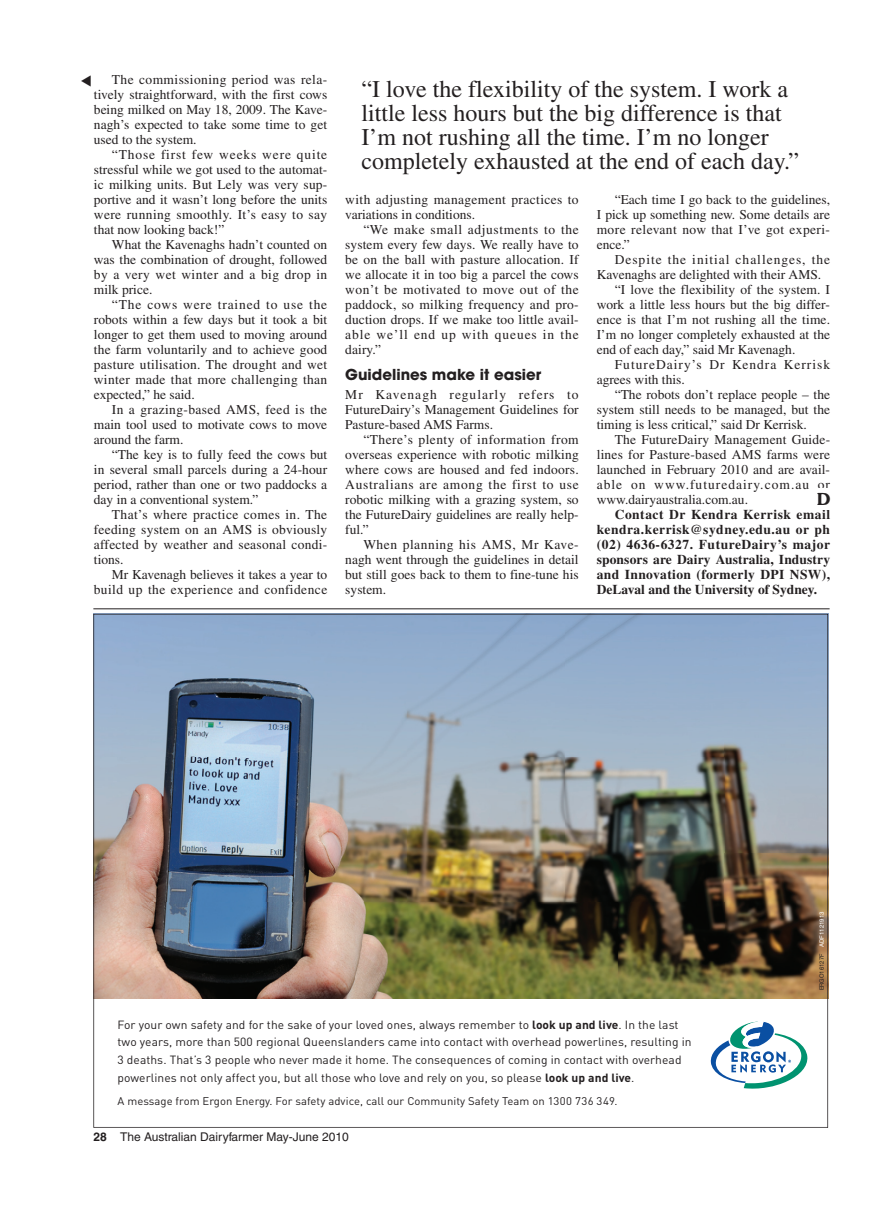
<style>
.page{position:relative;width:872px;height:1213px;background:#fff}
.page>*{position:absolute;margin:0;border:0;box-sizing:border-box;transform-origin:0 0}
.t1{font:24px/24px "Times";color:#231f20}
.t2{font:600 16.5px "Souvenir";color:#231f20}
.t3{font:700 15px "Avant Garde";color:#231f20}
.t4{font:13.5px "Times";letter-spacing:.005em;color:#231f20}
.t5{font:13.5px "Times";letter-spacing:.03em;color:#231f20}
.t6{font:700 13.5px "Times";letter-spacing:.03em;color:#231f20}
.t7{font:13.5px "Times";letter-spacing:.075em;color:#231f20}
.t8{font:13.5px "Times";letter-spacing:.025em;color:#231f20}
.t9{font:13.5px "Times";letter-spacing:.035em;color:#231f20}
.t10{font:13.5px "Times";letter-spacing:.07em;color:#231f20}
.t11{font:13.5px "Times";letter-spacing:.04em;color:#231f20}
.t12{font:13.5px "Times";letter-spacing:.06em;color:#231f20}
.t13{font:700 13.5px "Times";letter-spacing:.01em;color:#231f20}
.t14{font:13.5px "Times";letter-spacing:.05em;color:#231f20}
.t15{font:700 13.5px "Times";color:#231f20}
.t16{font:13.5px "Times";letter-spacing:.045em;color:#231f20}
.t17{font:12px "Helvetica";color:#231f20}
.t18{font:11.85px/17.7px "DIN";letter-spacing:.005em;color:#231f20}
.t19{font:11.1px "DIN";letter-spacing:.005em;color:#231f20}
.t20{font:6px "Helvetica Neue";color:#231f20}
.t21{font:6px "Helvetica";color:#fff}
.s1{font-weight:700}
</style>
<div class="page">
<img style="left:93px;top:613px;width:735px;height:514px">
<hr style="left:93px;top:608px;width:736px;height:1px;background:#231f20">
<p class="t5" style="left:112px;top:75px;width:217px">The commissioning period was rela-</p>
<p class="t4" style="left:94px;top:90px;width:235px">tively straightforward, with the first cows</p>
<p class="t4" style="left:94px;top:105px;width:235px">being milked on May 18, 2009. The Kave-</p>
<p class="t4" style="left:94px;top:120px;width:235px">nagh’s expected to take some time to get</p>
<p class="t4" style="left:94px;top:135px;width:104px">used to the system.</p>
<p class="t12" style="left:112px;top:150px;width:217px">“Those first few weeks were quite</p>
<p class="t4" style="left:94px;top:165px;width:235px">stressful while we got used to the automat-</p>
<p class="t4" style="left:94px;top:180px;width:235px">ic milking units. But Lely was very sup-</p>
<p class="t4" style="left:94px;top:195px;width:235px">portive and it wasn’t long before the units</p>
<p class="t5" style="left:94px;top:210px;width:235px">were running smoothly. It’s easy to say</p>
<p class="t4" style="left:94px;top:225px;width:132px">that now looking back!”</p>
<p class="t4" style="left:112px;top:240px;width:217px">What the Kavenaghs hadn’t counted on</p>
<p class="t4" style="left:94px;top:255px;width:235px">was the combination of drought, followed</p>
<p class="t9" style="left:94px;top:270px;width:235px">by a very wet winter and a big drop in</p>
<p class="t4" style="left:94px;top:285px;width:60px">milk price.</p>
<p class="t12" style="left:112px;top:300px;width:217px">“The cows were trained to use the</p>
<p class="t4" style="left:94px;top:315px;width:235px">robots within a few days but it took a bit</p>
<p class="t4" style="left:94px;top:330px;width:235px">longer to get them used to moving around</p>
<p class="t4" style="left:94px;top:345px;width:235px">the farm voluntarily and to achieve good</p>
<p class="t4" style="left:94px;top:360px;width:235px">pasture utilisation. The drought and wet</p>
<p class="t8" style="left:94px;top:375px;width:235px">winter made that more challenging than</p>
<p class="t4" style="left:94px;top:390px;width:102px">expected,” he said.</p>
<p class="t5" style="left:112px;top:405px;width:217px">In a grazing-based AMS, feed is the</p>
<p class="t4" style="left:94px;top:420px;width:235px">main tool used to motivate cows to move</p>
<p class="t4" style="left:94px;top:435px;width:91px">around the farm.</p>
<p class="t4" style="left:112px;top:450px;width:217px">“The key is to fully feed the cows but</p>
<p class="t4" style="left:94px;top:465px;width:235px">in several small parcels during a 24-hour</p>
<p class="t4" style="left:94px;top:480px;width:235px">period, rather than one or two paddocks a</p>
<p class="t4" style="left:94px;top:495px;width:166px">day in a conventional system.”</p>
<p class="t5" style="left:112px;top:510px;width:217px">That’s where practice comes in. The</p>
<p class="t4" style="left:94px;top:525px;width:235px">feeding system on an AMS is obviously</p>
<p class="t4" style="left:94px;top:540px;width:235px">affected by weather and seasonal condi-</p>
<p class="t4" style="left:94px;top:555px;width:31px">tions.</p>
<p class="t4" style="left:112px;top:570px;width:217px">Mr Kavenagh believes it takes a year to</p>
<p class="t5" style="left:94px;top:585px;width:235px">build up the experience and confidence</p>
<p class="t1" style="left:361px;top:79px;width:439px">“I love the flexibility of the system. I work a little less hours but the big difference is that I’m not rushing all the time. I’m no longer completely exhausted at the end of each day.”</p>
<p class="t8" style="left:345px;top:195px;width:235px">with adjusting management practices to</p>
<p class="t4" style="left:345px;top:210px;width:131px">variations in conditions.</p>
<p class="t16" style="left:363px;top:225px;width:217px">“We make small adjustments to the</p>
<p class="t4" style="left:345px;top:240px;width:235px">system every few days. We really have to</p>
<p class="t4" style="left:345px;top:255px;width:235px">be on the ball with pasture allocation. If</p>
<p class="t4" style="left:345px;top:270px;width:235px">we allocate it in too big a parcel the cows</p>
<p class="t11" style="left:345px;top:285px;width:235px">won’t be motivated to move out of the</p>
<p class="t4" style="left:345px;top:300px;width:235px">paddock, so milking frequency and pro-</p>
<p class="t4" style="left:345px;top:315px;width:235px">duction drops. If we make too little avail-</p>
<p class="t10" style="left:345px;top:330px;width:235px">able we’ll end up with queues in the</p>
<p class="t4" style="left:345px;top:345px;width:37px">dairy.”</p>
<p class="t3" style="left:345px;top:368px;width:197px">Guidelines make it easier</p>
<p class="t7" style="left:345px;top:390px;width:235px">Mr Kavenagh regularly refers to</p>
<p class="t4" style="left:345px;top:405px;width:235px">FutureDairy’s Management Guidelines for</p>
<p class="t4" style="left:345px;top:420px;width:149px">Pasture-based AMS Farms.</p>
<p class="t9" style="left:363px;top:435px;width:217px">“There’s plenty of information from</p>
<p class="t4" style="left:345px;top:450px;width:235px">overseas experience with robotic milking</p>
<p class="t4" style="left:345px;top:465px;width:235px">where cows are housed and fed indoors.</p>
<p class="t14" style="left:345px;top:480px;width:235px">Australians are among the first to use</p>
<p class="t4" style="left:345px;top:495px;width:235px">robotic milking with a grazing system, so</p>
<p class="t4" style="left:345px;top:510px;width:235px">the FutureDairy guidelines are really help-</p>
<p class="t4" style="left:345px;top:525px;width:25px">ful.”</p>
<p class="t11" style="left:363px;top:540px;width:217px">When planning his AMS, Mr Kave-</p>
<p class="t4" style="left:345px;top:555px;width:235px">nagh went through the guidelines in detail</p>
<p class="t4" style="left:345px;top:570px;width:235px">but still goes back to them to fine-tune his</p>
<p class="t4" style="left:345px;top:585px;width:42px">system.</p>
<p class="t4" style="left:615px;top:195px;width:217px">“Each time I go back to the guidelines,</p>
<p class="t4" style="left:597px;top:210px;width:235px">I pick up something new. Some details are</p>
<p class="t5" style="left:597px;top:225px;width:235px">more relevant now that I’ve got experi-</p>
<p class="t4" style="left:597px;top:240px;width:35px">ence.”</p>
<p class="t10" style="left:615px;top:255px;width:217px">Despite the initial challenges, the</p>
<p class="t4" style="left:597px;top:270px;width:226px">Kavenaghs are delighted with their AMS.</p>
<p class="t4" style="left:615px;top:285px;width:217px">“I love the flexibility of the system. I</p>
<p class="t4" style="left:597px;top:300px;width:235px">work a little less hours but the big differ-</p>
<p class="t4" style="left:597px;top:315px;width:235px">ence is that I’m not rushing all the time.</p>
<p class="t4" style="left:597px;top:330px;width:235px">I’m no longer completely exhausted at the</p>
<p class="t4" style="left:597px;top:345px;width:200px">end of each day,” said Mr Kavenagh.</p>
<p class="t7" style="left:615px;top:360px;width:217px">FutureDairy’s Dr Kendra Kerrisk</p>
<p class="t4" style="left:597px;top:375px;width:90px">agrees with this.</p>
<p class="t4" style="left:615px;top:390px;width:217px">“The robots don’t replace people – the</p>
<p class="t4" style="left:597px;top:405px;width:235px">system still needs to be managed, but the</p>
<p class="t4" style="left:597px;top:420px;width:212px">timing is less critical,” said Dr Kerrisk.</p>
<p class="t4" style="left:615px;top:435px;width:217px">The FutureDairy Management Guide-</p>
<p class="t4" style="left:597px;top:450px;width:235px">lines for Pasture-based AMS farms were</p>
<p class="t4" style="left:597px;top:465px;width:235px">launched in February 2010 and are avail-</p>
<p class="t7" style="left:597px;top:480px;width:235px">able on www.futuredairy.com.au or</p>
<p class="t4" style="left:597px;top:495px;width:153px">www.dairyaustralia.com.au.</p>
<p class="t6" style="left:615px;top:510px;width:217px">Contact Dr Kendra Kerrisk email</p>
<p class="t6" style="left:597px;top:525px;width:235px">kendra.kerrisk@sydney.edu.au or ph</p>
<p class="t6" style="left:597px;top:540px;width:235px">(02) 4636-6327. FutureDairy’s major</p>
<p class="t13" style="left:597px;top:555px;width:235px">sponsors are Dairy Australia, Industry</p>
<p class="t6" style="left:597px;top:570px;width:235px">and Innovation (formerly DPI NSW),</p>
<p class="t15" style="left:597px;top:585px;width:222px">DeLaval and the University of Sydney.</p>
<p class="t2" style="left:817px;top:492px;width:15px">D</p>
<p class="t21" style="left:819px;top:946px;width:37px;rotate:-90deg">ADF1121913</p>
<p class="t20" style="left:818px;top:989px;width:38px;rotate:-90deg">ERGO16127F</p>
<p class="t18" style="left:117px;top:1016px;width:575px">For your own safety and for the sake of your loved ones, always remember to <span class="s1">look up and live</span>. In the last two years, more than 500 regional Queenslanders came into contact with overhead powerlines, resulting in 3 deaths. That’s 3 people who never made it home. The consequences of coming in contact with overhead powerlines not only affect you, but all those who love and rely on you, so please <span class="s1">look up and live</span>.</p>
<p class="t19" style="left:117px;top:1096px;width:501px">A message from Ergon Energy. For safety advice, call our Community Safety Team on 1300 736 349.</p>
<p class="t17" style="left:93px;top:1132px;width:257px"><span class="s1">28</span> The Australian Dairyfarmer May-June 2010</p>
</div>
